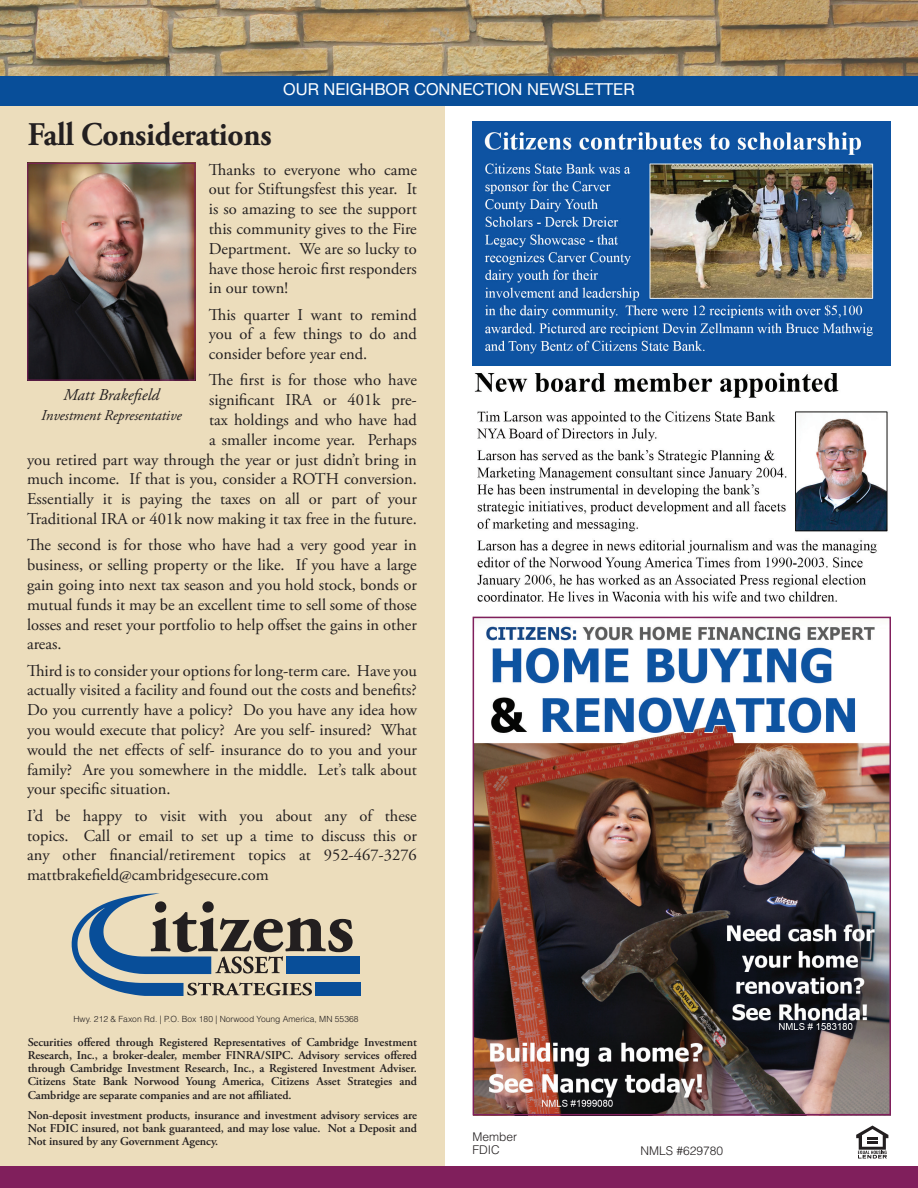
<style>
.page{position:relative;width:918px;height:1188px;background:#fff}
.page>*{position:absolute;margin:0;border:0;box-sizing:border-box;transform-origin:0 0}
.t1{font:700 33px "Adobe Garamond Pro";letter-spacing:-.01em;color:#231f20;scale:.95 1}
.t2{font:16.5px/19.8px "Adobe Garamond Pro";color:#231f20;text-align:justify}
.t3{font:16.5px "Helvetica Neue LT Std";color:#fff}
.t4{font:italic 16.5px "Adobe Garamond Pro";color:#231f20}
.t5{font:italic 15px "Adobe Garamond Pro";letter-spacing:-.005em;color:#231f20}
.t6{font:600 12px/13.4px "Adobe Garamond Pro";letter-spacing:-.005em;color:#231f20;text-align:justify}
.t7{font:300 12px/13.5px "Helvetica LT Std";color:#231f20}
.t8{font:300 8.55px "Helvetica LT Std";color:#231f20}
</style>
<div class="page">
<div style="left:0;top:106px;width:446px;height:1060px;background:#ecddbc"></div>
<img style="left:0;top:0;width:918px;height:76px">
<div style="left:0;top:76px;width:918px;height:30px;background:#084e99"></div>
<svg style="left:856px;top:1126px;width:32px;height:33px"></svg>
<svg style="left:72px;top:893px;width:281px;height:103px"></svg>
<div style="left:315px;top:983px;width:45px;height:13px;background:#084e99"></div>
<div style="left:286px;top:956px;width:74px;height:18px;background:#084e99"></div>
<div style="left:0;top:1166px;width:918px;height:22px;background:#801f5c"></div>
<img style="left:29px;top:165px;width:164px;height:213px">
<div style="left:27px;top:163px;width:168px;height:217px;border:1px solid #801f5c"></div>
<img style="left:473px;top:122px;width:418px;height:990px">
<div style="left:473px;top:617px;width:418px;height:498px;border:2px solid #801f5c"></div>
<h1 class="t1" style="left:28px;top:116px;width:258px">Fall Considerations</h1>
<p class="t3" style="left:283px;top:80px;width:353px">OUR NEIGHBOR CONNECTION NEWSLETTER</p>
<p class="t2" style="left:209px;top:160px;width:210px">Thanks to everyone who came out for Stiftungsfest this year. It is so amazing to see the support this community gives to the Fire Department. We are so lucky to have those heroic first responders in our town!</p>
<p class="t2" style="left:209px;top:305px;width:210px">This quarter I want to remind you of a few things to do and consider before year end.</p>
<p class="t2" style="left:27px;top:371px;width:391px;text-align:right">The first is for those who have<br>significant IRA or 401k pre-<br>tax holdings and who have had<br>a smaller income year. Perhaps<br>you retired part way through the year or just didn’t bring in much income. If that is you, consider a ROTH conversion.<br>Essentially it is paying the taxes on all or part of your Traditional IRA or 401k now making it tax free in the future.</p>
<p class="t2" style="left:27px;top:536px;width:391px">The second is for those who have had a very good year in business, or selling property or the like. If you have a large gain going into next tax season and you hold stock, bonds or mutual funds it may be an excellent time to sell some of those losses and reset your portfolio to help offset the gains in other areas.</p>
<p class="t2" style="left:27px;top:661px;width:391px">Third is to consider your options for long-term care. Have you actually visited a facility and found out the costs and benefits?<br>Do you currently have a policy? Do you have any idea how you would execute that policy? Are you self- insured? What would the net effects of self- insurance do to you and your family? Are you somewhere in the middle. Let’s talk about your specific situation.</p>
<p class="t2" style="left:27px;top:806px;width:391px">I’d be happy to visit with you about any of these topics. Call or email to set up a time to discuss this or any other financial/retirement topics at 952-467-3276 mattbrakefield@cambridgesecure.com</p>
<p class="t4" style="left:63px;top:385px;width:98px">Matt Brakefield</p>
<p class="t5" style="left:41px;top:407px;width:142px">Investment Representative</p>
<p class="t8" style="left:73px;top:1013px;width:287px">Hwy. 212 &amp; Faxon Rd. | P.O. Box 180 | Norwood Young America, MN 55368</p>
<p class="t6" style="left:28px;top:1035px;width:391px">Securities offered through Registered Representatives of Cambridge Investment Research, Inc., a broker-dealer, member FINRA/SIPC. Advisory services offered through Cambridge Investment Research, Inc., a Registered Investment Adviser.<br>Citizens State Bank Norwood Young America, Citizens Asset Strategies and Cambridge are separate companies and are not affiliated.</p>
<p class="t6" style="left:28px;top:1108px;width:391px">Non-deposit investment products, insurance and investment advisory services are Not FDIC insured, not bank guaranteed, and may lose value. Not a Deposit and Not insured by any Government Agency.</p>
<p class="t7" style="left:473px;top:1130px;width:46px">Member<br>FDIC</p>
<p class="t7" style="left:640px;top:1144px;width:84px">NMLS #629780</p>
</div>
